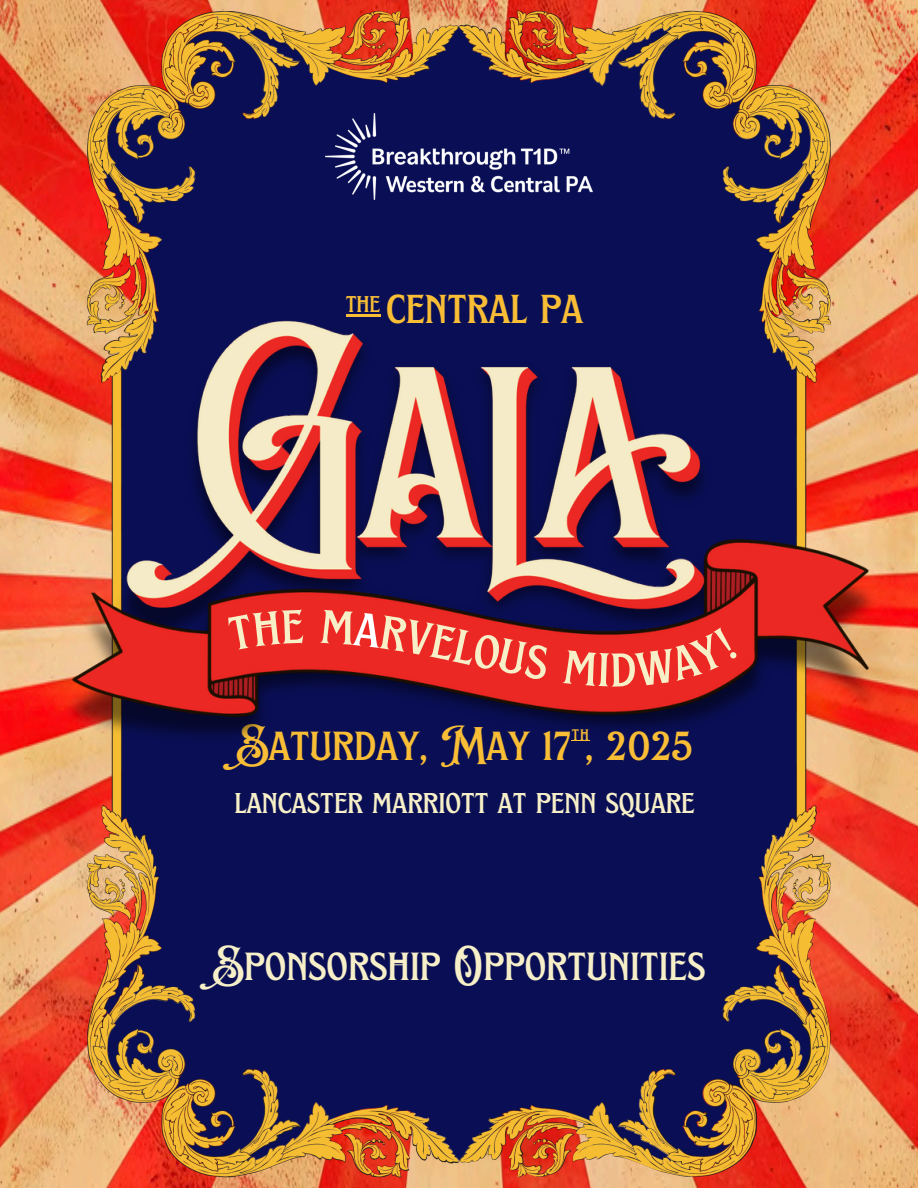
<style>
.page{position:relative;width:918px;height:1188px;background:#fff}
.page>*{position:absolute;margin:0;border:0;box-sizing:border-box;transform-origin:0 0}
.t1{font:57.75px "EFCO Brookshire";color:#f7efc8}
.t2{font:49.65px "EFCO Brookshire";color:#f9be36}
.t3{font:49.5px "EFCO Brookshire";color:#f9be36}
.t4{font:48px "EFCO Brookshire";color:#f7efc8}
.t5{font:35.1px "EFCO Brookshire";color:#f7efc8}
.t6{font:27.9px "EFCO Brookshire";color:#f9be36}
.t7{font:18.75px "EFCO Brookshire";color:#f9be36}
</style>
<div class="page">
<img style="left:0;top:0;width:918px;height:1188px">
<img style="left:77px;top:2px;width:763px;height:1184px">
<img style="left:325px;top:113px;width:268px;height:87px">
<img style="left:0;top:295px;width:918px;height:486px">
<hr style="left:346px;top:314px;width:34px;height:3px;background:#f9be36">
<div style="left:227px;top:609px;width:77px;height:42px;background:#eb2823"></div>
<div style="left:320px;top:609px;width:115px;height:47px;background:#eb2823"></div>
<svg style="left:524px;top:643px;width:26px;height:38px"></svg>
<svg style="left:563px;top:627px;width:176px;height:60px"></svg>
<h2 class="t3" style="left:386px;top:278px;width:198px">central pa</h2>
<p class="t6" style="left:346px;top:287px;width:36px">the</p>
<p class="t1" style="left:440px;top:604px;width:97px;rotate:12deg">elou</p>
<p class="t2" style="left:236px;top:714px;width:458px">Saturday, May 17 , 2025</p>
<p class="t7" style="left:572px;top:722px;width:19px">th</p>
<p class="t5" style="left:234px;top:780px;width:462px">lancaster marriott at penn square</p>
<p class="t4" style="left:213px;top:936px;width:494px">Sponsorship Opportunities</p>
</div>
